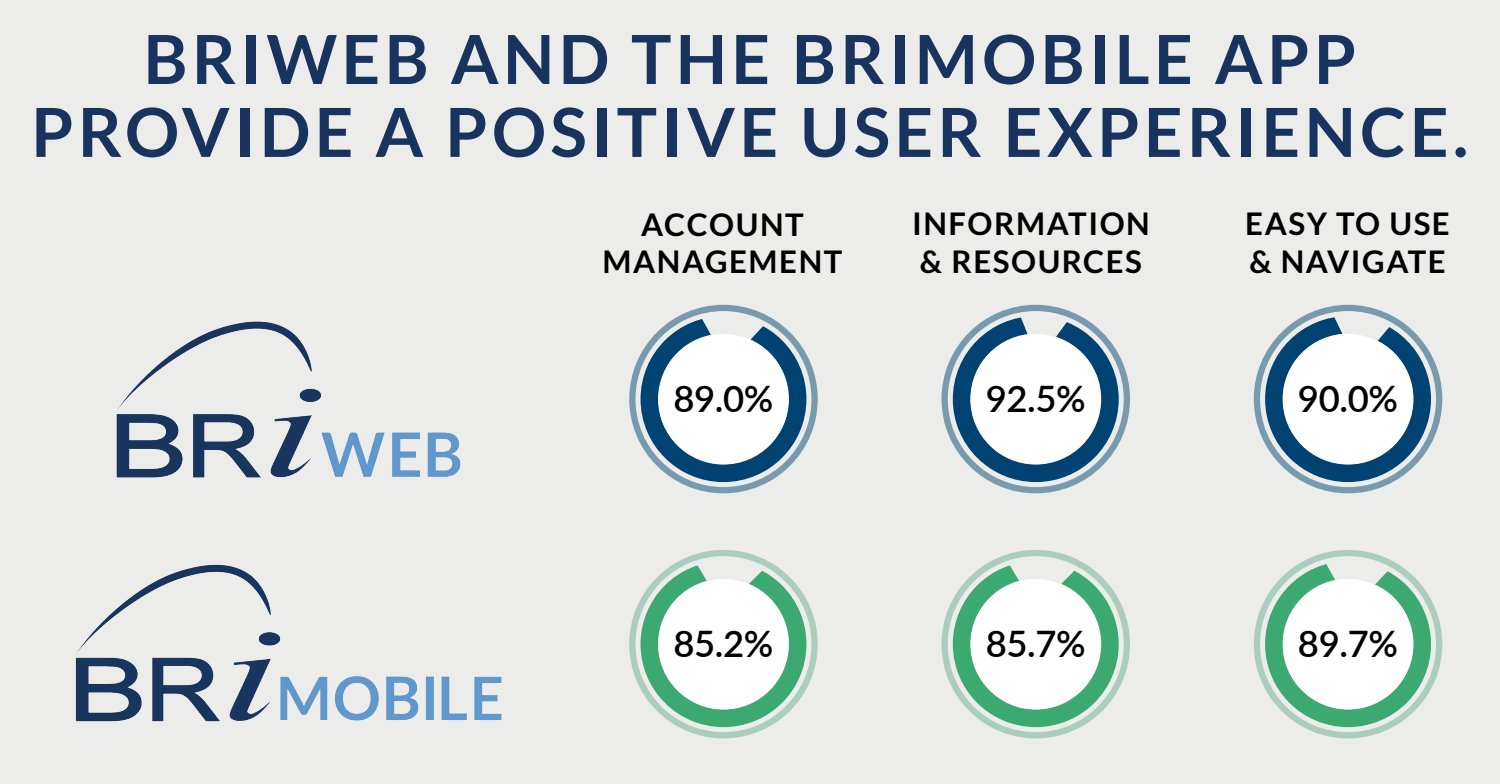
<style>
.page{position:relative;width:1500px;height:784px;background:#ececea}
.page>*{position:absolute;margin:0;border:0;box-sizing:border-box;transform-origin:0 0}
.t1{font:700 67.75px/72.9px "Lato";letter-spacing:.065em;color:#18345e;text-align:center}
.t2{font:600 36.5px "Lato";letter-spacing:-.01em;color:#000}
.t3{font:700 31.25px/37.5px "Lato";letter-spacing:.05em;color:#000}
</style>
<div class="page">
<img style="left:75px;top:564px;width:427px;height:158px">
<img style="left:116px;top:321px;width:345px;height:157px">
<div style="left:641px;top:316px;width:165px;height:166px;border:18px solid #004271;border-radius:50%"></div>
<svg style="left:687px;top:304px;width:98px;height:60px"></svg>
<div style="left:658px;top:334px;width:131px;height:130px;background:#fff;border-radius:50%"></div>
<div style="left:629px;top:305px;width:189px;height:188px;border:6px solid #779bad;border-radius:50%"></div>
<div style="left:641px;top:561px;width:165px;height:166px;border:18px solid #3caa70;border-radius:50%"></div>
<svg style="left:679px;top:550px;width:106px;height:59px"></svg>
<div style="left:658px;top:579px;width:131px;height:130px;background:#fff;border-radius:50%"></div>
<div style="left:629px;top:550px;width:189px;height:188px;border:6px solid #aacebb;border-radius:50%"></div>
<div style="left:953px;top:316px;width:166px;height:166px;border:18px solid #004271;border-radius:50%"></div>
<svg style="left:1009px;top:304px;width:75px;height:51px"></svg>
<div style="left:971px;top:334px;width:130px;height:130px;background:#fff;border-radius:50%"></div>
<div style="left:942px;top:305px;width:188px;height:188px;border:6px solid #779bad;border-radius:50%"></div>
<div style="left:953px;top:561px;width:166px;height:166px;border:18px solid #3caa70;border-radius:50%"></div>
<svg style="left:992px;top:550px;width:105px;height:59px"></svg>
<div style="left:971px;top:579px;width:130px;height:130px;background:#fff;border-radius:50%"></div>
<div style="left:942px;top:550px;width:188px;height:188px;border:6px solid #aacebb;border-radius:50%"></div>
<div style="left:1265px;top:316px;width:166px;height:166px;border:18px solid #004271;border-radius:50%"></div>
<svg style="left:1322px;top:304px;width:87px;height:61px"></svg>
<div style="left:1283px;top:334px;width:130px;height:130px;background:#fff;border-radius:50%"></div>
<div style="left:1254px;top:305px;width:188px;height:188px;border:6px solid #779bad;border-radius:50%"></div>
<div style="left:1265px;top:561px;width:166px;height:166px;border:18px solid #3caa70;border-radius:50%"></div>
<svg style="left:1311px;top:550px;width:98px;height:59px"></svg>
<div style="left:1283px;top:579px;width:130px;height:130px;background:#fff;border-radius:50%"></div>
<div style="left:1254px;top:550px;width:188px;height:188px;border:6px solid #aacebb;border-radius:50%"></div>
<h1 class="t1" style="left:31px;top:22px;width:1439px">BRIWEB AND THE BRIMOBILE APP<br>PROVIDE A POSITIVE USER EXPERIENCE.</h1>
<p class="t3" style="left:603px;top:205px;width:241px;text-align:center">ACCOUNT<br>MANAGEMENT</p>
<p class="t3" style="left:912px;top:205px;width:239px">INFORMATION &amp; RESOURCES</p>
<p class="t3" style="left:1245px;top:205px;width:206px">EASY TO USE &amp; NAVIGATE</p>
<p class="t2" style="left:673px;top:372px;width:102px">89.0%</p>
<p class="t2" style="left:673px;top:617px;width:102px">85.2%</p>
<p class="t2" style="left:986px;top:372px;width:102px">92.5%</p>
<p class="t2" style="left:986px;top:617px;width:102px">85.7%</p>
<p class="t2" style="left:1298px;top:372px;width:102px">90.0%</p>
<p class="t2" style="left:1298px;top:617px;width:102px">89.7%</p>
</div>
